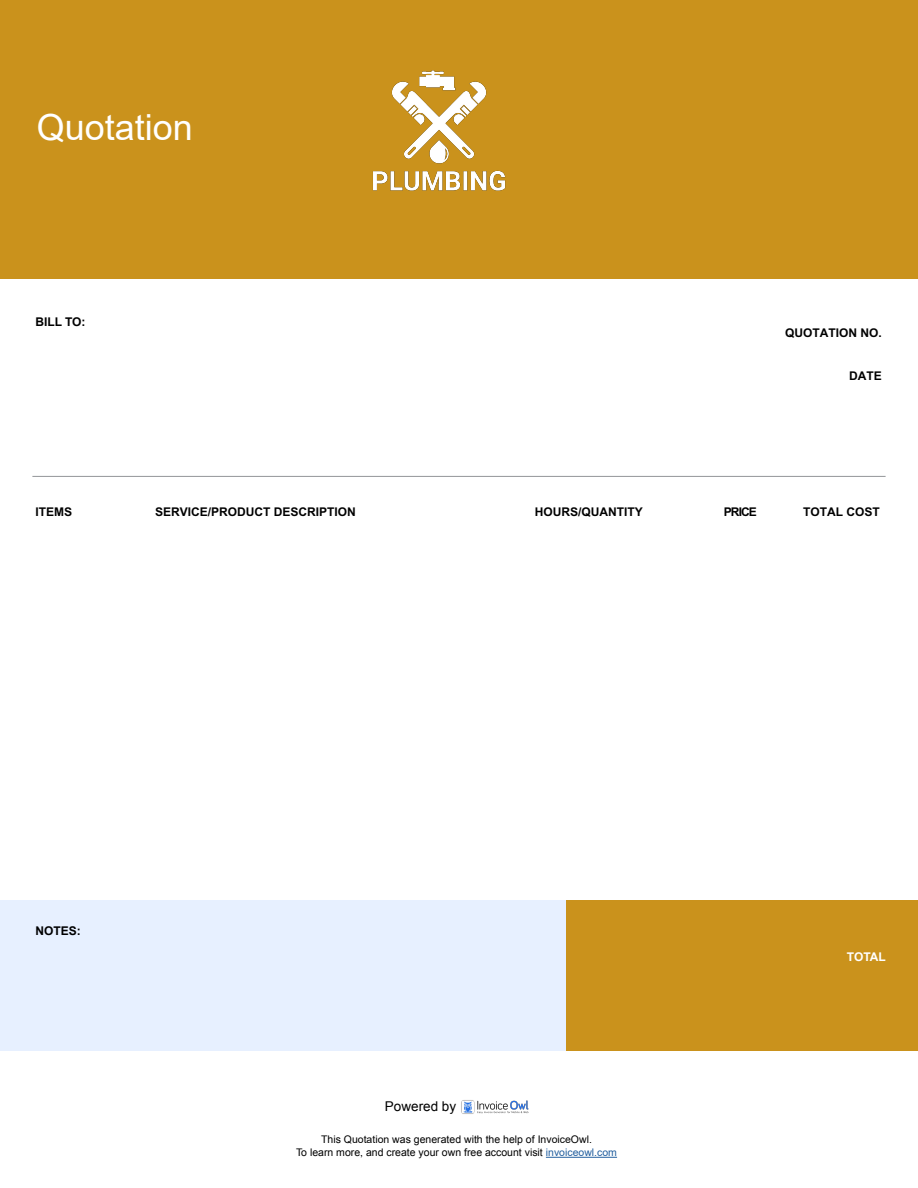
<style>
.page{position:relative;width:918px;height:1188px;background:#fff}
.page>*{position:absolute;margin:0;border:0;box-sizing:border-box;transform-origin:0 0}
.t1{font:36px "Arial";color:#fff}
.t2{font:13.5px "Arial";color:#000}
.t3{font:700 12px "Arial";color:#000}
.t4{font:700 12px "Arial";letter-spacing:-.01em;color:#fff}
.t5{font:10.5px/12.6px "Arial";color:#000;text-align:center}
.s1{font-style:inherit}
.s2{color:#215e9e}
</style>
<div class="page">
<div style="left:1px;top:0;width:917px;height:279px;background:#ca921c"></div>
<div style="left:566px;top:900px;width:352px;height:151px;background:#ca921c"></div>
<div style="left:1px;top:900px;width:565px;height:151px;background:#e7f0ff"></div>
<hr style="left:32px;top:476px;width:854px;height:1px;background:#939598">
<hr style="left:546px;top:1157px;width:71px;height:1px;background:#215e9e">
<img style="left:461px;top:1100px;width:68px;height:14px">
<img style="left:373px;top:70px;width:133px;height:121px">
<h1 class="t1" style="left:37px;top:103px;width:158px">Quotation</h1>
<p class="t3" style="left:35px;top:314px;width:52px">BILL TO:</p>
<p class="t3" style="left:785px;top:325px;width:98px">QUOTATION NO.</p>
<p class="t3" style="left:849px;top:369px;width:34px">DATE</p>
<p class="t3" style="left:35px;top:505px;width:38px">ITEMS</p>
<p class="t3" style="left:155px;top:505px;width:202px">SERVICE/PRODUCT DESCRIPTION</p>
<p class="t3" style="left:535px;top:505px;width:110px">HOURS/QUANTITY</p>
<p class="t3" style="left:724px;top:505px;width:35px">PRICE</p>
<p class="t3" style="left:803px;top:505px;width:78px">TOTAL COST</p>
<p class="t3" style="left:35px;top:923px;width:47px">NOTES:</p>
<p class="t2" style="left:385px;top:1098px;width:73px">Powered by</p>
<p class="t5" style="left:296px;top:1133px;width:323px">This Quotation was generated with the help of <span class="s1">InvoiceOwl</span>.<br>To learn more, and create your own free account visit <span class="s2">invoiceowl.com</span></p>
<p class="t4" style="left:847px;top:949px;width:40px">TOTAL</p>
</div>
